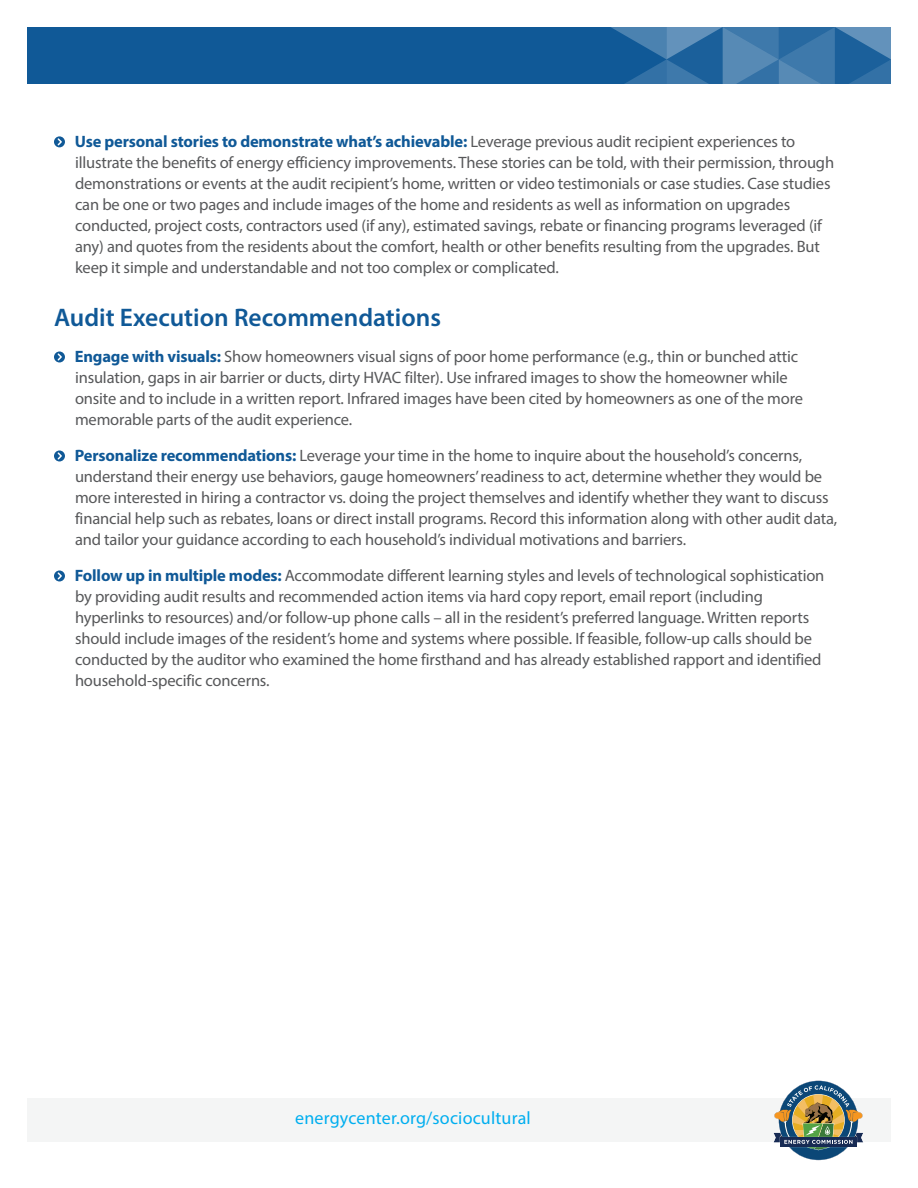
<style>
.page{position:relative;width:918px;height:1188px;background:#fff}
.page>*{position:absolute;margin:0;border:0;box-sizing:border-box;transform-origin:0 0}
.Heading_One{font:600 25.5px "Myriad Pro";color:#105997}
.Subtitle{font:18px "Myriad Pro";letter-spacing:.01em;color:#00aeef}
.t1{font:16.5px/21px "Myriad Pro";letter-spacing:-.01em;color:#57585a}
.s1{font-weight:700;color:#105997}
</style>
<div class="page">
<div style="left:27px;top:27px;width:864px;height:57px;background:#105997"></div>
<svg style="left:611px;top:27px;width:280px;height:57px"></svg>
<div style="left:54px;top:136px;width:11px;height:11px;background:#105997;border-radius:50%"></div>
<svg style="left:56px;top:137px;width:7px;height:10px"></svg>
<div style="left:54px;top:351px;width:11px;height:11px;background:#105997;border-radius:50%"></div>
<svg style="left:56px;top:352px;width:7px;height:10px"></svg>
<div style="left:54px;top:450px;width:11px;height:11px;background:#105997;border-radius:50%"></div>
<svg style="left:56px;top:451px;width:7px;height:10px"></svg>
<div style="left:54px;top:570px;width:11px;height:11px;background:#105997;border-radius:50%"></div>
<svg style="left:56px;top:571px;width:7px;height:10px"></svg>
<div style="left:27px;top:1098px;width:864px;height:44px;background:#f4f5f5"></div>
<img style="left:773px;top:1080px;width:90px;height:81px">
<p class="t1" style="left:75px;top:131px;width:761px"><span class="s1">Use personal stories to demonstrate what’s achievable:</span> Leverage previous audit recipient experiences to illustrate the benefits of energy efficiency improvements. These stories can be told, with their permission, through demonstrations or events at the audit recipient’s home, written or video testimonials or case studies. Case studies can be one or two pages and include images of the home and residents as well as information on upgrades conducted, project costs, contractors used (if any), estimated savings, rebate or financing programs leveraged (if any) and quotes from the residents about the comfort, health or other benefits resulting from the upgrades. But keep it simple and understandable and not too complex or complicated.</p>
<p class="Heading_One" style="left:54px;top:302px;width:389px">Audit Execution Recommendations</p>
<p class="t1" style="left:75px;top:346px;width:730px"><span class="s1">Engage with visuals:</span> Show homeowners visual signs of poor home performance (e.g., thin or bunched attic insulation, gaps in air barrier or ducts, dirty HVAC filter). Use infrared images to show the homeowner while onsite and to include in a written report. Infrared images have been cited by homeowners as one of the more memorable parts of the audit experience.</p>
<p class="t1" style="left:75px;top:445px;width:764px"><span class="s1">Personalize recommendations:</span> Leverage your time in the home to inquire about the household’s concerns, understand their energy use behaviors, gauge homeowners’ readiness to act, determine whether they would be more interested in hiring a contractor vs. doing the project themselves and identify whether they want to discuss financial help such as rebates, loans or direct install programs. Record this information along with other audit data, and tailor your guidance according to each household’s individual motivations and barriers.</p>
<p class="t1" style="left:75px;top:565px;width:751px"><span class="s1">Follow up in multiple modes:</span> Accommodate different learning styles and levels of technological sophistication by providing audit results and recommended action items via hard copy report, email report (including hyperlinks to resources) and/or follow-up phone calls – all in the resident’s preferred language. Written reports should include images of the resident’s home and systems where possible. If feasible, follow-up calls should be conducted by the auditor who examined the home firsthand and has already established rapport and identified household-specific concerns.</p>
<p class="Subtitle" style="left:295px;top:1107px;width:237px">energycenter.org/sociocultural</p>
</div>
